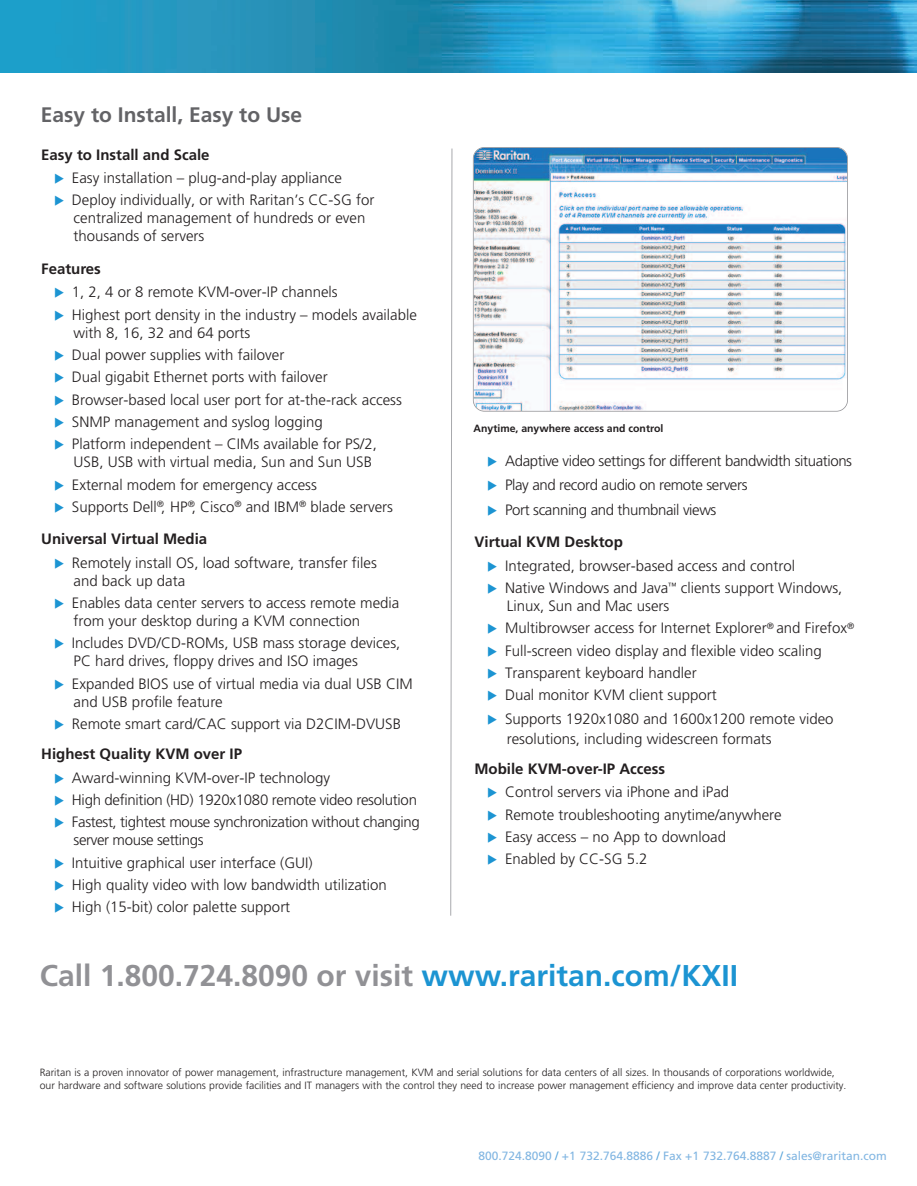
<style>
.page{position:relative;width:917px;height:1186px;background:#fff}
.page>*{position:absolute;margin:0;border:0;box-sizing:border-box;transform-origin:0 0}
.t1{font:700 30px "Frutiger LT Std";color:#919195}
.t2{font:700 21px "Frutiger LT Std";color:#636366}
.t3{font:300 15px/22.4px "Frutiger LT Std";color:#231f20}
.t4{font:300 15px/22.4px "Frutiger LT Std";letter-spacing:-.02em;color:#231f20}
.t5{font:300 15px/24.5px "Frutiger LT Std";letter-spacing:-.025em;color:#231f20}
.t6{font:700 15px "Frutiger LT Std";color:#231f20}
.t7{font:12px "Frutiger LT Std";color:#82b6e2}
.t8{font:300 10.5px/12.6px "Frutiger LT Std";color:#231f20}
.t9{font:700 10.5px "Frutiger LT Std";color:#231f20}
.s1{color:#1c94d2}
.s2{color:#58a4da}
</style>
<div class="page">
<img style="left:0;top:0;width:917px;height:73px">
<svg style="left:450px;top:148px;width:3px;height:768px"></svg>
<img style="left:474px;top:148px;width:373px;height:263px;border-radius:11px">
<div style="left:473px;top:147px;width:375px;height:265px;border:2px solid #919195;border-radius:12px"></div>
<h2 class="t2" style="left:41px;top:106px;width:263px">Easy to Install, Easy to Use</h2>
<p class="t6" style="left:41px;top:148px;width:170px">Easy to Install and Scale</p>
<p class="t3" style="left:72px;top:168px;width:304px">Easy installation – plug-and-play appliance<br>Deploy individually, or with Raritan’s CC-SG for</p>
<p class="t3" style="left:74px;top:210px;width:293px;line-height:18px">centralized management of hundreds or even thousands of servers</p>
<p class="t6" style="left:41px;top:263px;width:61px">Features</p>
<p class="t3" style="left:72px;top:282px;width:347px">1, 2, 4 or 8 remote KVM-over-IP channels<br>Highest port density in the industry – models available</p>
<p class="t3" style="left:72px;top:322px;width:331px">with 8, 16, 32 and 64 ports<br>Dual power supplies with failover<br>Dual gigabit Ethernet ports with failover Browser-based local user port for at-the-rack access SNMP management and syslog logging<br>Platform independent – CIMs available for PS/2,</p>
<p class="t3" style="left:72px;top:452px;width:323px">USB, USB with virtual media, Sun and Sun USB<br>External modem for emergency access<br>Supports Dell<sup>®</sup>, HP<sup>®</sup>, Cisco<sup>®</sup> and IBM<sup>®</sup> blade servers</p>
<p class="t6" style="left:41px;top:533px;width:167px">Universal Virtual Media</p>
<p class="t3" style="left:72px;top:555px;width:306px;line-height:18px">Remotely install OS, load software, transfer files and back up data</p>
<p class="t3" style="left:72px;top:595px;width:329px;line-height:18px">Enables data center servers to access remote media from your desktop during a KVM connection</p>
<p class="t3" style="left:72px;top:635px;width:330px;line-height:18px">Includes DVD/CD-ROMs, USB mass storage devices,<br>PC hard drives, floppy drives and ISO images</p>
<p class="t3" style="left:72px;top:676px;width:342px;line-height:18px">Expanded BIOS use of virtual media via dual USB CIM and USB profile feature</p>
<p class="t3" style="left:72px;top:714px;width:331px">Remote smart card/CAC support via D2CIM-DVUSB</p>
<p class="t6" style="left:41px;top:748px;width:202px">Highest Quality KVM over IP</p>
<p class="t4" style="left:72px;top:767px;width:349px">Award-winning KVM-over-IP technology<br>High definition (HD) 1920x1080 remote video resolution<br>Fastest, tightest mouse synchronization without changing</p>
<p class="t3" style="left:72px;top:830px;width:317px">server mouse settings<br>Intuitive graphical user interface (GUI)<br>High quality video with low bandwidth utilization High (15-bit) color palette support</p>
<p class="t9" style="left:474px;top:424px;width:191px">Anytime, anywhere access and control</p>
<p class="t5" style="left:505px;top:450px;width:349px">Adaptive video settings for different bandwidth situations<br>Play and record audio on remote servers<br>Port scanning and thumbnail views</p>
<p class="t6" style="left:474px;top:536px;width:150px">Virtual KVM Desktop</p>
<p class="t3" style="left:505px;top:556px;width:339px">Integrated, browser-based access and control<br>Native Windows and Java<sup>™</sup> clients support Windows,</p>
<p class="t3" style="left:505px;top:596px;width:351px">Linux, Sun and Mac users<br>Multibrowser access for Internet Explorer<sup>®</sup> and Firefox<sup>® </sup>Full-screen video display and flexible video scaling Transparent keyboard handler<br>Dual monitor KVM client support</p>
<p class="t3" style="left:505px;top:710px;width:330px;line-height:19.5px">Supports 1920x1080 and 1600x1200 remote video resolutions, including widescreen formats</p>
<p class="t6" style="left:474px;top:763px;width:192px">Mobile KVM-over-IP Access</p>
<p class="t3" style="left:505px;top:782px;width:278px">Control servers via iPhone and iPad<br>Remote troubleshooting anytime/anywhere<br>Easy access – no App to download<br>Enabled by CC-SG 5.2</p>
<h1 class="t1" style="left:40px;top:964px;width:700px">Call 1.800.724.8090 or visit <span class="s1">www.raritan.com/KXII</span></h1>
<p class="t8" style="left:40px;top:1067px;width:808px">Raritan is a proven innovator of power management, infrastructure management, KVM and serial solutions for data centers of all sizes. In thousands of corporations worldwide, our hardware and software solutions provide facilities and IT managers with the control they need to increase power management efficiency and improve data center productivity.</p>
<p class="t7" style="left:479px;top:1151px;width:410px">800.724.8090 <span class="s2">/</span> +1 732.764.8886 <span class="s2">/</span> Fax +1 732.764.8887 <span class="s2">/</span> sales@raritan.com</p>
</div>
